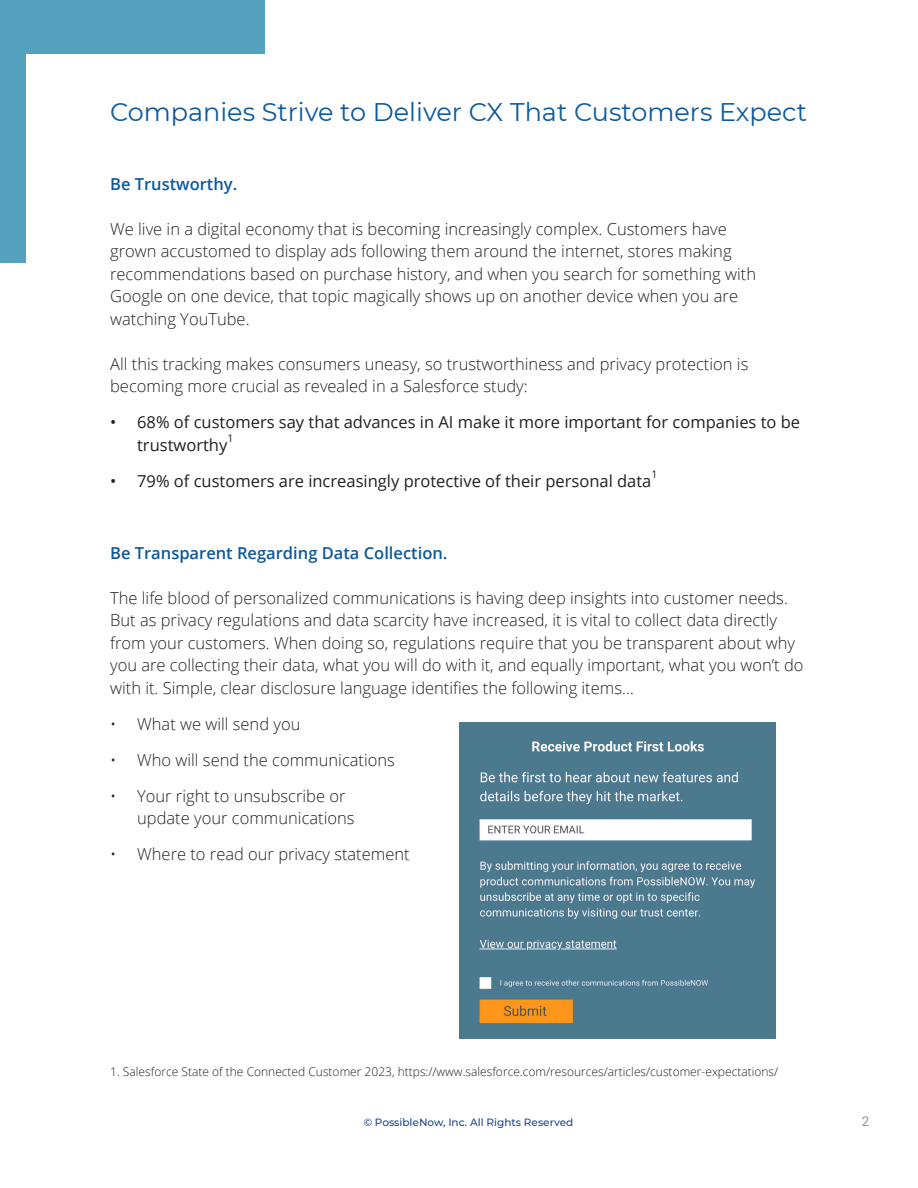
<style>
.page{position:relative;width:918px;height:1188px;background:#fff}
.page>*{position:absolute;margin:0;border:0;box-sizing:border-box;transform-origin:0 0}
.CP_Chapter{font:25.5px "Montserrat";color:#0b599e}
.CP_Paragraph{font:300 16.5px/22.5px "Open Sans";color:#231f20}
.t1{font:16.5px/22.5px "Open Sans";color:#231f20}
.CP_Paragraph-2{font:600 16.5px "Open Sans";color:#0b599e}
.t2{font:13.5px "Roboto";color:#939598}
.CP_Paragraph-3{font:300 12px "Open Sans";color:#231f20}
.t3{font:500 10.5px "Montserrat";color:#1b488d}
.t4{font:10.5px "Open Sans";color:#231f20}
</style>
<div class="page">
<div style="left:0;top:0;width:265px;height:54px;background:#55a2c0"></div>
<div style="left:0;top:54px;width:26px;height:209px;background:#55a2c0"></div>
<img style="left:460px;top:723px;width:315px;height:315px">
<p class="CP_Chapter" style="left:110px;top:94px;width:698px">Companies Strive to Deliver CX That Customers Expect</p>
<p class="CP_Paragraph-2" style="left:110px;top:172px;width:129px">Be Trustworthy.</p>
<p class="CP_Paragraph" style="left:110px;top:217px;width:647px">We live in a digital economy that is becoming increasingly complex. Customers have grown accustomed to display ads following them around the internet, stores making recommendations based on purchase history, and when you search for something with Google on one device, that topic magically shows up on another device when you are watching YouTube.</p>
<p class="CP_Paragraph" style="left:110px;top:352px;width:640px">All this tracking makes consumers uneasy, so trustworthiness and privacy protection is becoming more crucial as revealed in a Salesforce study:</p>
<p class="t1" style="left:137px;top:410px;width:665px;text-indent:-27px">• 68% of customers say that advances in AI make it more important for companies to be trustworthy</p>
<p class="t4" style="left:227px;top:431px;width:8px">1</p>
<p class="t1" style="left:110px;top:469px;width:543px">• 79% of customers are increasingly protective of their personal data</p>
<p class="t4" style="left:651px;top:467px;width:8px">1</p>
<p class="CP_Paragraph-2" style="left:110px;top:541px;width:339px">Be Transparent Regarding Data Collection.</p>
<p class="CP_Paragraph" style="left:110px;top:586px;width:695px">The life blood of personalized communications is having deep insights into customer needs.<br>But as privacy regulations and data scarcity have increased, it is vital to collect data directly from your customers. When doing so, regulations require that you be transparent about why you are collecting their data, what you will do with it, and equally important, what you won’t do with it. Simple, clear disclosure language identifies the following items…</p>
<p class="CP_Paragraph" style="left:110px;top:712px;width:192px">• What we will send you</p>
<p class="CP_Paragraph" style="left:110px;top:748px;width:286px">• Who will send the communications</p>
<p class="CP_Paragraph" style="left:137px;top:784px;width:219px;text-indent:-27px">• Your right to unsubscribe or update your communications</p>
<p class="CP_Paragraph" style="left:110px;top:842px;width:301px">• Where to read our privacy statement</p>
<p class="CP_Paragraph-3" style="left:110px;top:1063px;width:670px">1. Salesforce State of the Connected Customer 2023, https://www.salesforce.com/resources/articles/customer-expectations/</p>
<p class="t3" style="left:364px;top:1115px;width:211px">© PossibleNow, Inc. All Rights Reserved</p>
<p class="t2" style="left:862px;top:1112px;width:9px">2</p>
</div>
